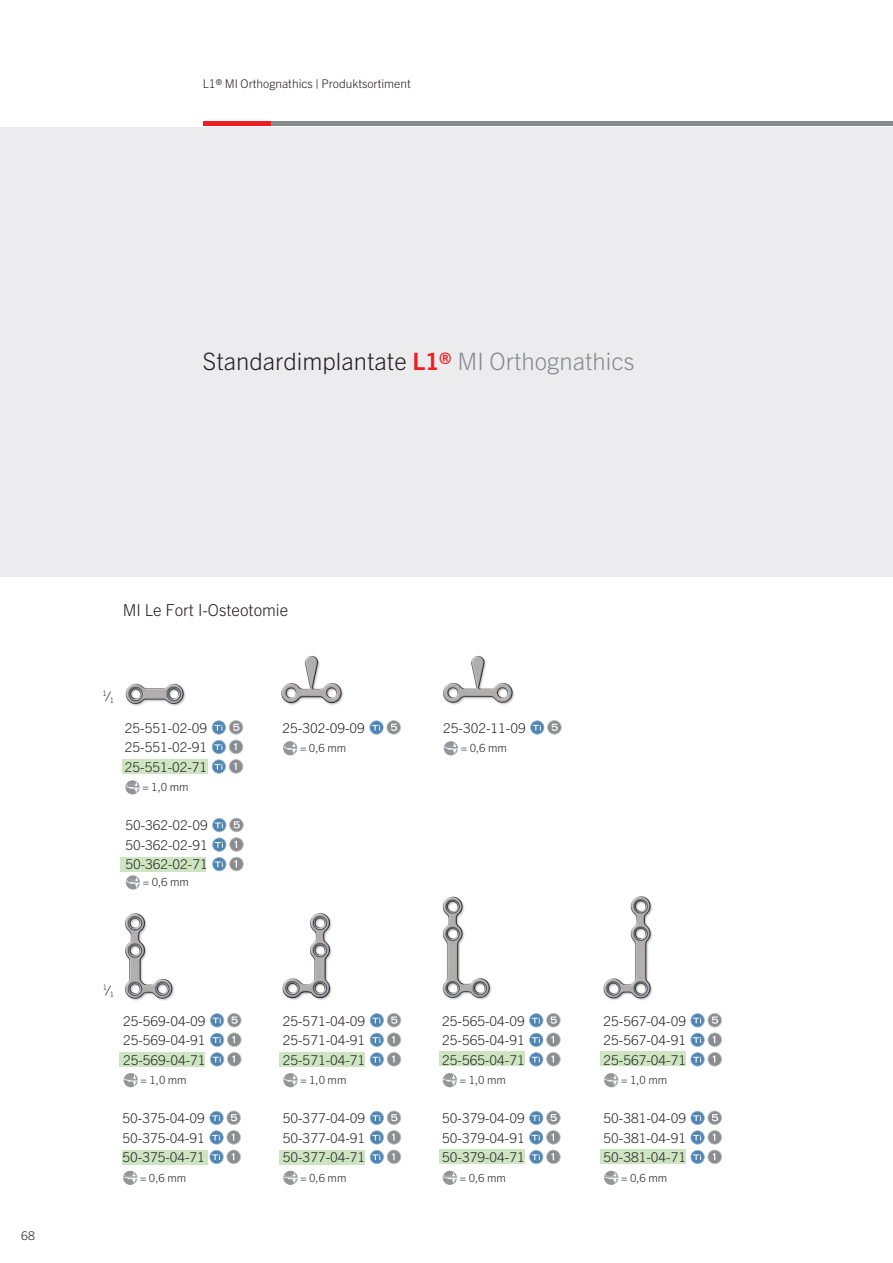
<style>
.page{position:relative;width:893px;height:1263px;background:#fff}
.page>*{position:absolute;margin:0;border:0;box-sizing:border-box;transform-origin:0 0}
.t1{font:300 24px "Trade Gothic Next LT Pro";color:#231f20}
.t2{font:300 16.5px "Trade Gothic Next LT Pro";color:#231f20}
.t3{font:300 13.5px/19.5px "Trade Gothic Next LT Pro";color:#231f20;text-align:justify}
.t4{font:300 12px "Trade Gothic Next LT Pro";color:#231f20}
.t5{font:300 11.25px "Trade Gothic Next LT Pro";color:#231f20}
.t6{font:300 7.5px "Trade Gothic Next LT Pro";color:#231f20}
.s1{font-weight:700;color:#ee1d23}
.s2{color:#87898c}
.s3{font-size:12.75px}
</style>
<div class="page">
<hr style="left:203px;top:121px;width:68px;height:4px;background:#ee1d23">
<hr style="left:271px;top:121px;width:622px;height:4px;background:#87898c">
<div style="left:0;top:128px;width:893px;height:449px;background:#ececee"></div>
<img style="left:281px;top:655px;width:63px;height:50px">
<img style="left:125px;top:683px;width:61px;height:23px">
<img style="left:443px;top:655px;width:72px;height:50px">
<img style="left:442px;top:896px;width:50px;height:104px">
<img style="left:603px;top:896px;width:50px;height:104px">
<img style="left:124px;top:913px;width:50px;height:88px">
<img style="left:282px;top:913px;width:50px;height:87px">
<div style="left:119px;top:1052px;width:86px;height:15px;background:#cde5c1"></div>
<div style="left:279px;top:1052px;width:86px;height:15px;background:#cde5c1"></div>
<div style="left:122px;top:1150px;width:85px;height:14px;background:#cde5c1"></div>
<div style="left:279px;top:1150px;width:86px;height:14px;background:#cde5c1"></div>
<svg style="left:210px;top:1013px;width:31px;height:53px"></svg>
<div style="left:124px;top:1073px;width:14px;height:14px;background:#939598;border-radius:50%"></div>
<svg style="left:124px;top:1075px;width:14px;height:10px"></svg>
<svg style="left:209px;top:1110px;width:32px;height:34px"></svg>
<svg style="left:209px;top:1150px;width:32px;height:14px"></svg>
<div style="left:123px;top:1171px;width:14px;height:14px;background:#939598;border-radius:50%"></div>
<svg style="left:123px;top:1173px;width:14px;height:10px"></svg>
<svg style="left:370px;top:1013px;width:31px;height:53px"></svg>
<svg style="left:283px;top:1073px;width:15px;height:14px"></svg>
<svg style="left:283px;top:1075px;width:15px;height:10px"></svg>
<svg style="left:370px;top:1110px;width:31px;height:34px"></svg>
<svg style="left:370px;top:1150px;width:31px;height:14px"></svg>
<svg style="left:283px;top:1171px;width:15px;height:14px"></svg>
<svg style="left:283px;top:1173px;width:15px;height:10px"></svg>
<div style="left:439px;top:1051px;width:86px;height:15px;background:#cde5c1"></div>
<div style="left:600px;top:1051px;width:86px;height:15px;background:#cde5c1"></div>
<div style="left:439px;top:1149px;width:86px;height:15px;background:#cde5c1"></div>
<div style="left:600px;top:1149px;width:86px;height:15px;background:#cde5c1"></div>
<svg style="left:529px;top:1013px;width:32px;height:53px"></svg>
<div style="left:443px;top:1073px;width:14px;height:14px;background:#939598;border-radius:50%"></div>
<svg style="left:443px;top:1075px;width:14px;height:10px"></svg>
<svg style="left:529px;top:1110px;width:32px;height:34px"></svg>
<svg style="left:529px;top:1150px;width:32px;height:14px"></svg>
<div style="left:443px;top:1171px;width:14px;height:14px;background:#939598;border-radius:50%"></div>
<svg style="left:443px;top:1173px;width:14px;height:10px"></svg>
<svg style="left:690px;top:1013px;width:32px;height:53px"></svg>
<div style="left:604px;top:1073px;width:14px;height:14px;background:#939598;border-radius:50%"></div>
<svg style="left:604px;top:1075px;width:14px;height:10px"></svg>
<svg style="left:690px;top:1110px;width:32px;height:34px"></svg>
<svg style="left:690px;top:1150px;width:32px;height:14px"></svg>
<div style="left:604px;top:1171px;width:14px;height:14px;background:#939598;border-radius:50%"></div>
<svg style="left:604px;top:1173px;width:14px;height:10px"></svg>
<div style="left:122px;top:759px;width:85px;height:15px;background:#cde5c1"></div>
<div style="left:121px;top:856px;width:85px;height:15px;background:#cde5c1"></div>
<svg style="left:212px;top:720px;width:31px;height:14px"></svg>
<svg style="left:212px;top:740px;width:31px;height:34px"></svg>
<svg style="left:125px;top:780px;width:15px;height:14px"></svg>
<svg style="left:125px;top:782px;width:15px;height:11px"></svg>
<svg style="left:369px;top:720px;width:32px;height:14px"></svg>
<svg style="left:283px;top:741px;width:14px;height:14px"></svg>
<svg style="left:283px;top:743px;width:14px;height:10px"></svg>
<svg style="left:530px;top:720px;width:32px;height:14px"></svg>
<svg style="left:444px;top:741px;width:14px;height:14px"></svg>
<svg style="left:444px;top:743px;width:14px;height:10px"></svg>
<svg style="left:212px;top:818px;width:32px;height:53px"></svg>
<svg style="left:126px;top:875px;width:14px;height:14px"></svg>
<svg style="left:126px;top:877px;width:14px;height:11px"></svg>
<p class="t4" style="left:203px;top:75px;width:209px">L1® MI Orthognathics | Produktsortiment</p>
<h1 class="t1" style="left:203px;top:344px;width:433px">Standardimplantate <span class="s1">L1®</span> <span class="s2">MI Orthognathics</span></h1>
<p class="t4" style="left:21px;top:1227px;width:15px">68</p>
<p class="t2" style="left:123px;top:598px;width:167px">MI Le Fort I-Osteotomie</p>
<p class="t6" style="left:103px;top:692px;width:13px">1<span class="s3">⁄</span>1</p>
<p class="t3" style="left:125px;top:717px;width:84px">25-551-02-09<br>25-551-02-91<br>25-551-02-71</p>
<p class="t5" style="left:142px;top:779px;width:48px">= 1,0 mm</p>
<p class="t3" style="left:125px;top:815px;width:84px">50-362-02-09<br>50-362-02-91<br>50-362-02-71</p>
<p class="t5" style="left:143px;top:874px;width:48px">= 0,6 mm</p>
<p class="t3" style="left:283px;top:717px;width:84px">25-302-09-09</p>
<p class="t5" style="left:300px;top:740px;width:48px">= 0,6 mm</p>
<p class="t6" style="left:103px;top:986px;width:13px">1<span class="s3">⁄</span>1</p>
<p class="t3" style="left:123px;top:1010px;width:84px">25-569-04-09<br>25-569-04-91<br>25-569-04-71</p>
<p class="t5" style="left:141px;top:1072px;width:48px">= 1,0 mm</p>
<p class="t3" style="left:123px;top:1108px;width:84px">50-375-04-09<br>50-375-04-91<br>50-375-04-71</p>
<p class="t5" style="left:140px;top:1170px;width:48px">= 0,6 mm</p>
<p class="t3" style="left:283px;top:1010px;width:84px">25-571-04-09<br>25-571-04-91<br>25-571-04-71</p>
<p class="t5" style="left:300px;top:1072px;width:48px">= 1,0 mm</p>
<p class="t3" style="left:283px;top:1108px;width:84px">50-377-04-09<br>50-377-04-91<br>50-377-04-71</p>
<p class="t5" style="left:300px;top:1170px;width:48px">= 0,6 mm</p>
<p class="t3" style="left:443px;top:717px;width:84px">25-302-11-09</p>
<p class="t5" style="left:461px;top:740px;width:48px">= 0,6 mm</p>
<p class="t3" style="left:442px;top:1010px;width:84px">25-565-04-09<br>25-565-04-91<br>25-565-04-71</p>
<p class="t5" style="left:460px;top:1072px;width:48px">= 1,0 mm</p>
<p class="t3" style="left:442px;top:1108px;width:84px">50-379-04-09<br>50-379-04-91<br>50-379-04-71</p>
<p class="t5" style="left:460px;top:1170px;width:48px">= 0,6 mm</p>
<p class="t3" style="left:604px;top:1010px;width:84px">25-567-04-09<br>25-567-04-91<br>25-567-04-71</p>
<p class="t5" style="left:621px;top:1072px;width:48px">= 1,0 mm</p>
<p class="t3" style="left:604px;top:1108px;width:84px">50-381-04-09<br>50-381-04-91<br>50-381-04-71</p>
<p class="t5" style="left:621px;top:1170px;width:48px">= 0,6 mm</p>
</div>
